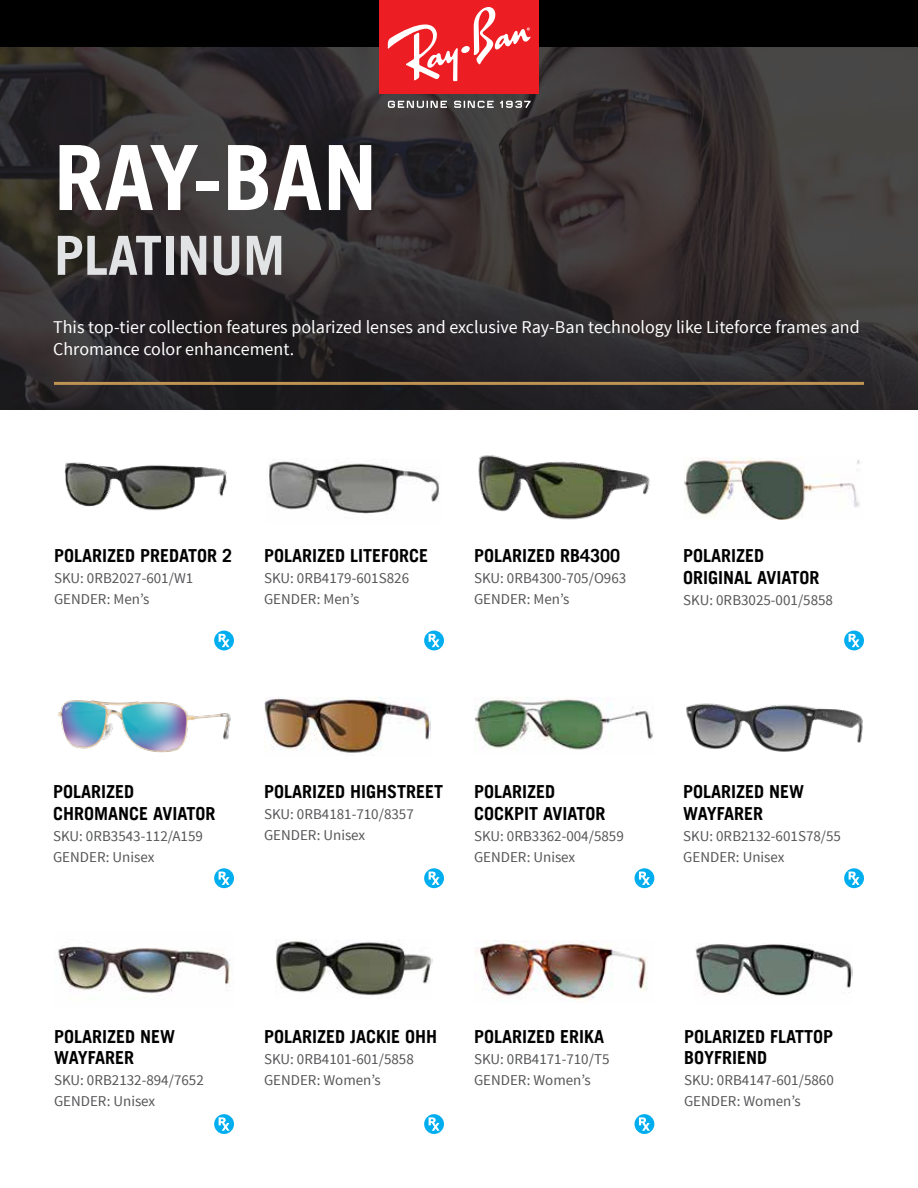
<style>
.page{position:relative;width:918px;height:1188px;background:#fff}
.page>*{position:absolute;margin:0;border:0;box-sizing:border-box;transform-origin:0 0}
.t1{font:700 90px "Trade Gothic LT";color:#fff}
.t2{font:700 54px "Trade Gothic LT";color:#e2e3e4}
.t3{font:700 18px/21.6px "Trade Gothic LT";color:#000}
.t4{font:18px/21.6px "Source Sans Pro";color:#fff}
.t5{font:15px/21px "Source Sans Pro";color:#555658}
</style>
<div class="page">
<img style="left:0;top:47px;width:918px;height:363px">
<hr style="left:54px;top:382px;width:810px;height:3px;background:#be9354">
<img style="left:64px;top:462px;width:163px;height:49px">
<img style="left:58px;top:700px;width:173px;height:53px">
<img style="left:684px;top:457px;width:176px;height:62px">
<img style="left:264px;top:698px;width:167px;height:55px">
<img style="left:478px;top:455px;width:172px;height:65px">
<img style="left:474px;top:697px;width:180px;height:53px">
<img style="left:268px;top:461px;width:171px;height:53px">
<img style="left:275px;top:941px;width:158px;height:55px">
<img style="left:58px;top:946px;width:172px;height:54px">
<img style="left:695px;top:944px;width:158px;height:52px">
<img style="left:686px;top:703px;width:177px;height:49px">
<img style="left:475px;top:941px;width:172px;height:59px">
<div style="left:0;top:0;width:918px;height:47px;background:#000"></div>
<div style="left:379px;top:0;width:160px;height:94px;background:#ed1d24"></div>
<div style="left:461px;top:46px;width:9px;height:7px;background:#fff;border-radius:3px"></div>
<svg style="left:474px;top:7px;width:57px;height:58px"></svg>
<svg style="left:388px;top:24px;width:70px;height:57px"></svg>
<svg style="left:388px;top:101px;width:59px;height:7px"></svg>
<svg style="left:454px;top:101px;width:40px;height:7px"></svg>
<svg style="left:500px;top:101px;width:31px;height:7px"></svg>
<svg style="left:214px;top:1114px;width:20px;height:20px"></svg>
<svg style="left:219px;top:1117px;width:11px;height:14px"></svg>
<svg style="left:214px;top:868px;width:20px;height:20px"></svg>
<svg style="left:219px;top:872px;width:11px;height:13px"></svg>
<svg style="left:214px;top:631px;width:20px;height:19px"></svg>
<svg style="left:219px;top:634px;width:11px;height:13px"></svg>
<svg style="left:424px;top:1114px;width:20px;height:20px"></svg>
<svg style="left:429px;top:1117px;width:11px;height:14px"></svg>
<svg style="left:424px;top:868px;width:20px;height:20px"></svg>
<svg style="left:429px;top:872px;width:11px;height:13px"></svg>
<svg style="left:424px;top:631px;width:20px;height:19px"></svg>
<svg style="left:429px;top:634px;width:11px;height:13px"></svg>
<svg style="left:635px;top:1114px;width:19px;height:20px"></svg>
<svg style="left:639px;top:1117px;width:11px;height:14px"></svg>
<svg style="left:635px;top:868px;width:19px;height:20px"></svg>
<svg style="left:639px;top:872px;width:11px;height:13px"></svg>
<svg style="left:844px;top:868px;width:20px;height:20px"></svg>
<svg style="left:849px;top:872px;width:11px;height:13px"></svg>
<svg style="left:844px;top:631px;width:20px;height:19px"></svg>
<svg style="left:849px;top:634px;width:11px;height:13px"></svg>
<h1 class="t1" style="left:54px;top:123px;width:325px">RAY-BAN</h1>
<h2 class="t2" style="left:54px;top:222px;width:233px">PLATINUM</h2>
<p class="t4" style="left:53px;top:316px;width:808px">This top-tier collection features polarized lenses and exclusive Ray-Ban technology like Liteforce frames and<br>Chromance color enhancement.</p>
<p class="t3" style="left:54px;top:545px;width:180px">POLARIZED PREDATOR 2</p>
<p class="t5" style="left:54px;top:568px;width:141px">SKU: 0RB2027-601/W1<br>GENDER: Men’s</p>
<p class="t3" style="left:264px;top:545px;width:166px">POLARIZED LITEFORCE</p>
<p class="t5" style="left:264px;top:568px;width:147px">SKU: 0RB4179-601S826<br>GENDER: Men’s</p>
<p class="t3" style="left:474px;top:545px;width:148px">POLARIZED RB4300</p>
<p class="t5" style="left:474px;top:568px;width:154px">SKU: 0RB4300-705/O963<br>GENDER: Men’s</p>
<p class="t3" style="left:683px;top:545px;width:138px">POLARIZED<br>ORIGINAL AVIATOR</p>
<p class="t5" style="left:683px;top:589px;width:151px">SKU: 0RB3025-001/5858</p>
<p class="t3" style="left:53px;top:781px;width:164px">POLARIZED<br>CHROMANCE AVIATOR</p>
<p class="t5" style="left:53px;top:826px;width:151px">SKU: 0RB3543-112/A159<br>GENDER: Unisex</p>
<p class="t3" style="left:264px;top:781px;width:181px">POLARIZED HIGHSTREET</p>
<p class="t5" style="left:264px;top:804px;width:151px">SKU: 0RB4181-710/8357<br>GENDER: Unisex</p>
<p class="t3" style="left:474px;top:781px;width:133px">POLARIZED<br>COCKPIT AVIATOR</p>
<p class="t5" style="left:474px;top:826px;width:151px">SKU: 0RB3362-004/5859<br>GENDER: Unisex</p>
<p class="t3" style="left:683px;top:781px;width:123px">POLARIZED NEW<br>WAYFARER</p>
<p class="t5" style="left:683px;top:826px;width:159px">SKU: 0RB2132-601S78/55<br>GENDER: Unisex</p>
<p class="t3" style="left:54px;top:1025px;width:123px">POLARIZED NEW<br>WAYFARER</p>
<p class="t5" style="left:54px;top:1070px;width:151px">SKU: 0RB2132-894/7652<br>GENDER: Unisex</p>
<p class="t3" style="left:264px;top:1025px;width:175px">POLARIZED JACKIE OHH</p>
<p class="t5" style="left:264px;top:1049px;width:151px">SKU: 0RB4101-601/5858<br>GENDER: Women’s</p>
<p class="t3" style="left:474px;top:1025px;width:132px">POLARIZED ERIKA</p>
<p class="t5" style="left:474px;top:1049px;width:137px">SKU: 0RB4171-710/T5<br>GENDER: Women’s</p>
<p class="t3" style="left:684px;top:1025px;width:151px">POLARIZED FLATTOP<br>BOYFRIEND</p>
<p class="t5" style="left:684px;top:1070px;width:151px">SKU: 0RB4147-601/5860<br>GENDER: Women’s</p>
</div>
